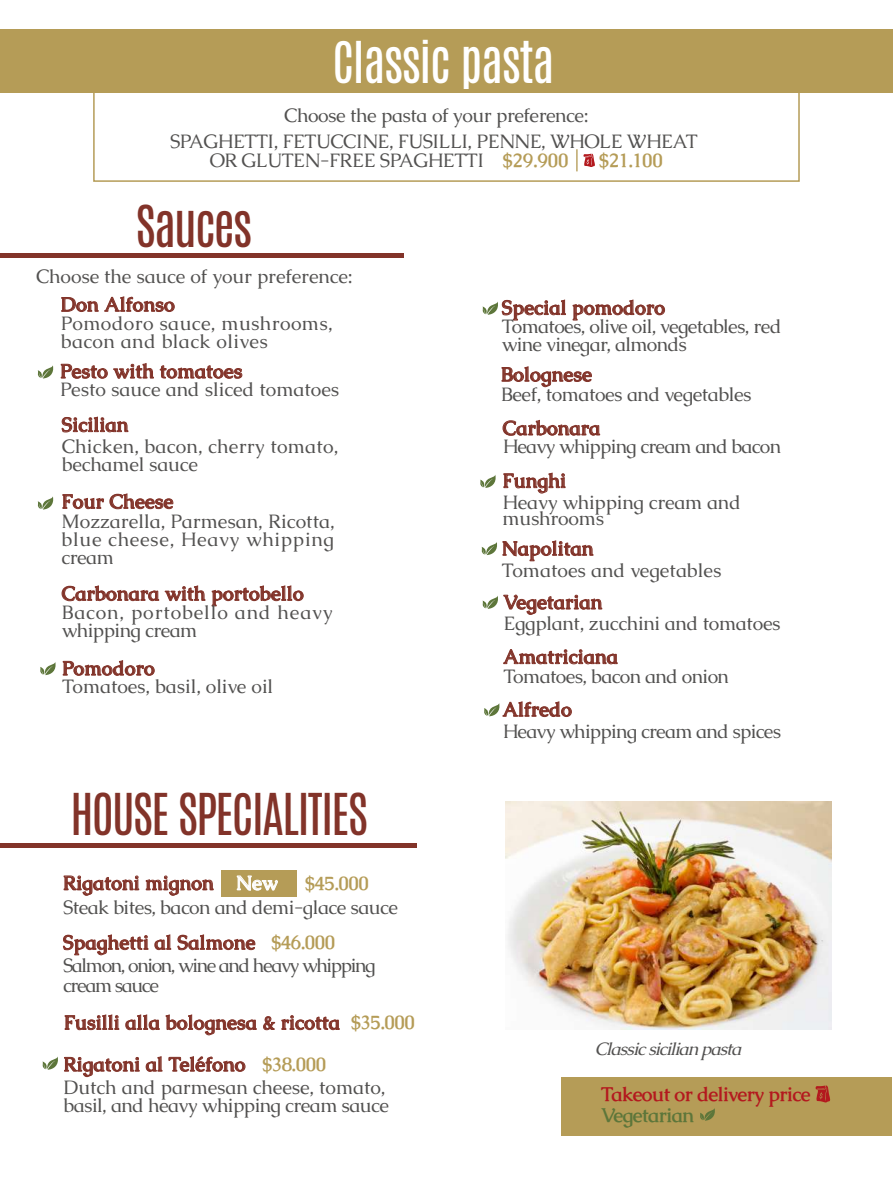
<style>
.page{position:relative;width:893px;height:1191px;background:#fff}
.page>*{position:absolute;margin:0;border:0;box-sizing:border-box;transform-origin:0 0}
.t1{font:48.15px "Antonio";letter-spacing:-.04em;color:#823329}
.t2{font:48.15px "Antonio";letter-spacing:-.025em;color:#fff}
.t3{font:700 19.8px "Caudex";letter-spacing:-.025em;color:#b3191e}
.t4{font:700 19.8px "Caudex";letter-spacing:-.025em;color:#5d763a}
.t5{font:19.5px/18px "Caudex";letter-spacing:-.025em;color:#525150}
.t6{font:700 19.5px/41.7px "Caudex";letter-spacing:.015em;color:#823329}
.t7{font:19.5px "Caudex";letter-spacing:-.005em;color:#525150}
.t8{font:19.5px/18px "Caudex";letter-spacing:.02em;color:#525150}
.t9{font:19.5px/19.5px "Caudex";letter-spacing:-.07em;color:#525150}
.t10{font:19.5px/18px "Caudex";letter-spacing:.01em;color:#525150}
.t11{font:19.5px/18px "Caudex";letter-spacing:.045em;color:#525150}
.t12{font:19.5px "Caudex";color:#525150}
.t13{font:700 19.5px "Caudex";letter-spacing:-.015em;color:#b59c57}
.t14{font:italic 18px "Caudex";letter-spacing:-.06em;color:#525150}
.s1{font-weight:700;color:#b59c57}
.s2{color:#fff}
.s3{font-weight:700;color:#823329}
.s4{color:#b59c57}
</style>
<div class="page">
<div style="left:222px;top:870px;width:75px;height:26px;background:#b59c57"></div>
<svg style="left:61px;top:296px;width:114px;height:16px"></svg>
<svg style="left:61px;top:363px;width:93px;height:16px"></svg>
<svg style="left:160px;top:365px;width:82px;height:14px"></svg>
<svg style="left:62px;top:417px;width:66px;height:15px"></svg>
<svg style="left:62px;top:494px;width:42px;height:15px"></svg>
<svg style="left:110px;top:493px;width:63px;height:16px"></svg>
<svg style="left:62px;top:585px;width:97px;height:16px"></svg>
<svg style="left:165px;top:585px;width:40px;height:17px"></svg>
<svg style="left:212px;top:585px;width:92px;height:21px"></svg>
<svg style="left:63px;top:660px;width:92px;height:15px"></svg>
<svg style="left:573px;top:300px;width:92px;height:20px"></svg>
<svg style="left:502px;top:366px;width:90px;height:21px"></svg>
<svg style="left:503px;top:420px;width:97px;height:15px"></svg>
<svg style="left:503px;top:473px;width:62px;height:20px"></svg>
<svg style="left:503px;top:649px;width:115px;height:15px"></svg>
<svg style="left:64px;top:875px;width:75px;height:20px"></svg>
<svg style="left:146px;top:875px;width:68px;height:20px"></svg>
<svg style="left:237px;top:875px;width:41px;height:16px"></svg>
<svg style="left:63px;top:934px;width:85px;height:21px"></svg>
<svg style="left:155px;top:934px;width:16px;height:16px"></svg>
<svg style="left:178px;top:934px;width:77px;height:16px"></svg>
<svg style="left:65px;top:1014px;width:54px;height:16px"></svg>
<svg style="left:125px;top:1014px;width:35px;height:16px"></svg>
<svg style="left:166px;top:1014px;width:91px;height:21px"></svg>
<svg style="left:263px;top:1016px;width:12px;height:14px"></svg>
<svg style="left:281px;top:1015px;width:59px;height:15px"></svg>
<svg style="left:146px;top:1056px;width:16px;height:15px"></svg>
<svg style="left:169px;top:1056px;width:76px;height:15px"></svg>
<div style="left:0;top:30px;width:892px;height:63px;background:#b59c57"></div>
<div style="left:93px;top:88px;width:707px;height:94px;border:2px solid #b59c57"></div>
<hr style="left:0;top:253px;width:403px;height:4px;background:#823329">
<hr style="left:0;top:843px;width:416px;height:4px;background:#823329">
<img style="left:506px;top:801px;width:326px;height:228px">
<svg style="left:37px;top:365px;width:17px;height:13px"></svg>
<svg style="left:37px;top:496px;width:17px;height:13px"></svg>
<svg style="left:40px;top:662px;width:16px;height:13px"></svg>
<svg style="left:480px;top:475px;width:16px;height:13px"></svg>
<svg style="left:481px;top:540px;width:112px;height:21px"></svg>
<svg style="left:482px;top:594px;width:120px;height:21px"></svg>
<svg style="left:484px;top:701px;width:88px;height:16px"></svg>
<svg style="left:42px;top:1056px;width:98px;height:21px"></svg>
<hr style="left:576px;top:149px;width:2px;height:22px;background:#b59c57">
<svg style="left:583px;top:153px;width:12px;height:14px"></svg>
<svg style="left:482px;top:300px;width:84px;height:20px"></svg>
<div style="left:562px;top:1076px;width:330px;height:59px;background:#b59c57"></div>
<svg style="left:815px;top:1085px;width:16px;height:17px"></svg>
<svg style="left:700px;top:1108px;width:15px;height:12px"></svg>
<h1 class="t2" style="left:333px;top:27px;width:223px">Classic pasta</h1>
<p class="t5" style="left:170px;top:103px;width:529px;line-height:25.5px;text-align:center">Choose the pasta of your preference:<br>SPAGHETTI, FETUCCINE, FUSILLI, PENNE, WHOLE WHEAT</p>
<p class="t5" style="left:210px;top:152px;width:360px">OR GLUTEN-FREE SPAGHETTI <span class="s1">$29.900</span></p>
<p class="t13" style="left:599px;top:148px;width:65px">$21.100</p>
<h1 class="t1" style="left:136px;top:190px;width:118px">Sauces</h1>
<p class="t7" style="left:36px;top:264px;width:318px">Choose the sauce of your preference:</p>
<p class="t6" style="left:61px;top:283px;width:115px">Don Alfonso</p>
<p class="t8" style="left:61px;top:314px;width:273px">Pomodoro sauce, mushrooms, bacon and black olives</p>
<p class="t6" style="left:60px;top:350px;width:184px">Pesto with tomatoes</p>
<p class="t7" style="left:60px;top:377px;width:281px">Pesto sauce and sliced tomatoes</p>
<p class="t6" style="left:62px;top:404px;width:68px">Sicilian</p>
<p class="t10" style="left:62px;top:437px;width:278px">Chicken, bacon, cherry tomato, bechamel sauce</p>
<p class="t6" style="left:62px;top:480px;width:113px">Four Cheese</p>
<p class="t5" style="left:62px;top:512px;width:275px;text-align:justify">Mozzarella, Parmesan, Ricotta, blue cheese, Heavy whipping cream</p>
<p class="t6" style="left:62px;top:572px;width:243px">Carbonara with portobello</p>
<p class="t11" style="left:62px;top:603px;width:273px">Bacon, portobello and heavy whipping cream</p>
<p class="t7" style="left:62px;top:674px;width:213px">Tomatoes, basil, olive oil</p>
<p class="t6" style="left:62px;top:647px;width:94px">Pomodoro</p>
<h1 class="t1" style="left:70px;top:779px;width:299px">HOUSE SPECIALITIES</h1>
<p class="t6" style="left:63px;top:862px;width:216px">Rigatoni mignon <span class="s2">New</span></p>
<p class="t13" style="left:305px;top:870px;width:65px">$45.000</p>
<p class="t5" style="left:63px;top:889px;width:336px;line-height:35.1px">Steak bites, bacon and demi-glace sauce<br><span class="s3">Spaghetti al Salmone</span> <span class="s1">$46.000</span></p>
<p class="t9" style="left:63px;top:955px;width:314px">Salmon, onion, wine and heavy whipping cream sauce</p>
<p class="t6" style="left:63px;top:1001px;width:353px">Fusilli alla bolognesa &amp; ricotta <span class="s4">$35.000<br></span>Rigatoni al Teléfono <span class="s4">$38.000</span></p>
<p class="t5" style="left:63px;top:1078px;width:327px">Dutch and parmesan cheese, tomato, basil, and heavy whipping cream sauce</p>
<p class="t6" style="left:502px;top:287px;width:165px">Special pomodoro</p>
<p class="t5" style="left:502px;top:317px;width:281px">Tomatoes, olive oil, vegetables, red wine vinegar, almonds</p>
<p class="t6" style="left:501px;top:353px;width:92px">Bolognese</p>
<p class="t5" style="left:501px;top:385px;width:252px">Beef, tomatoes and vegetables</p>
<p class="t5" style="left:503px;top:437px;width:280px">Heavy whipping cream and bacon</p>
<p class="t6" style="left:503px;top:407px;width:99px">Carbonara</p>
<p class="t6" style="left:503px;top:460px;width:65px">Funghi</p>
<p class="t5" style="left:503px;top:494px;width:240px;line-height:16.5px">Heavy whipping cream and mushrooms</p>
<p class="t6" style="left:502px;top:527px;width:93px">Napolitan</p>
<p class="t12" style="left:502px;top:557px;width:221px">Tomatoes and vegetables</p>
<p class="t5" style="left:503px;top:614px;width:279px">Eggplant, zucchini and tomatoes</p>
<p class="t6" style="left:503px;top:581px;width:100px">Vegetarian</p>
<p class="t6" style="left:503px;top:636px;width:116px">Amatriciana</p>
<p class="t5" style="left:503px;top:667px;width:227px">Tomatoes, bacon and onion</p>
<p class="t6" style="left:503px;top:688px;width:71px">Alfredo</p>
<p class="t5" style="left:503px;top:722px;width:280px">Heavy whipping cream and spices</p>
<p class="t14" style="left:595px;top:1037px;width:148px">Classic sicilian pasta</p>
<p class="t3" style="left:601px;top:1081px;width:211px">Takeout or delivery price</p>
<p class="t4" style="left:601px;top:1102px;width:94px">Vegetarian</p>
</div>
